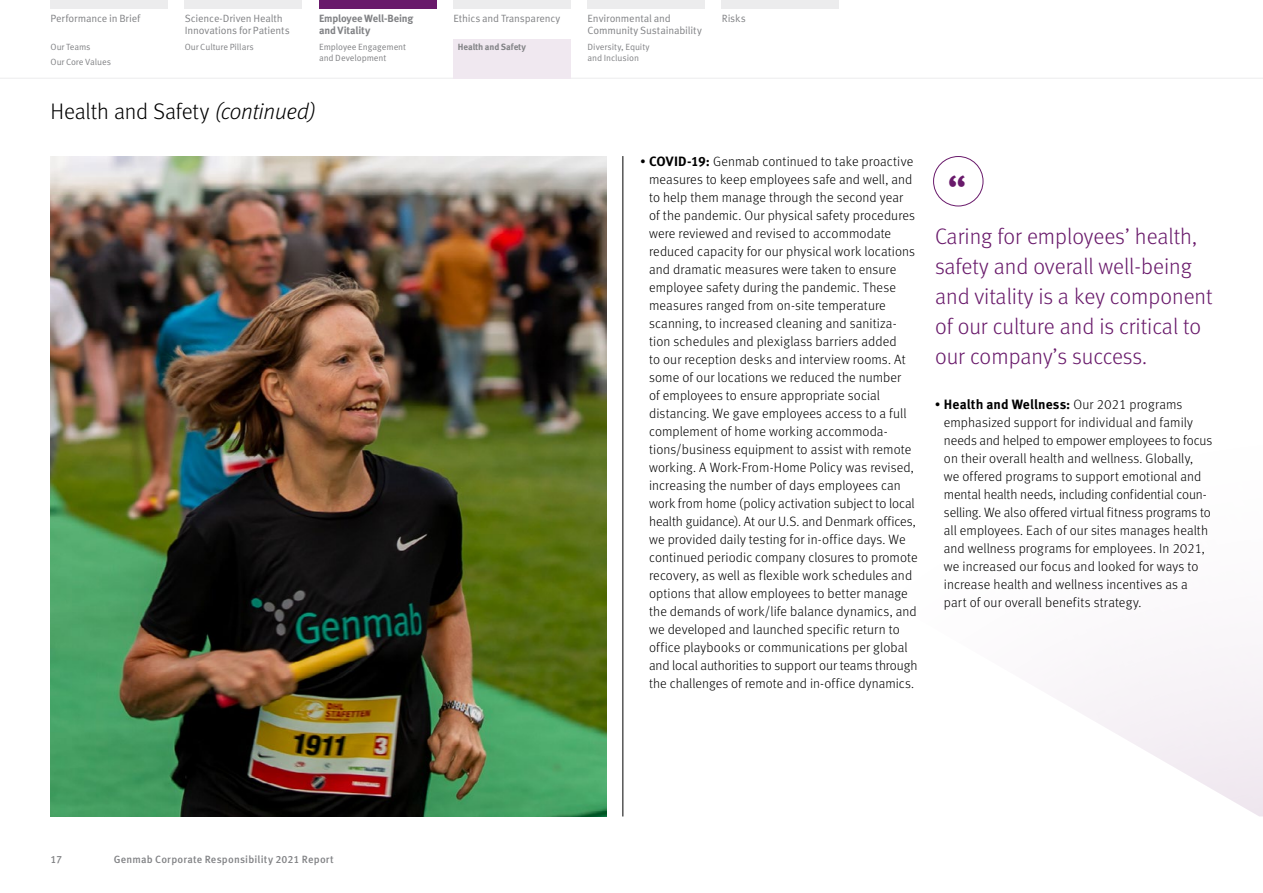
<style>
.page{position:relative;width:1263px;height:893px;background:#fff}
.page>*{position:absolute;margin:0;border:0;box-sizing:border-box;transform-origin:0 0}
.t1{font:500 40.05px "Meta Pro";color:#691a6b}
.t2{font:300 22.5px/30px "Meta Pro";color:#691a6b}
.t3{font:300 22.5px "Meta Pro";letter-spacing:-.01em;color:#000}
.t4{font:300 13.5px/18px "Meta Pro";letter-spacing:.005em;color:#000}
.t5{font:10.5px/12px "Meta Pro";letter-spacing:-.015em;color:#818285}
.t6{font:500 10.5px "Meta Pro";letter-spacing:.015em;color:#818285}
.NAV_Bar_1{font:700 10.5px/12px "Meta Pro";letter-spacing:-.015em;color:#818285}
.NAV_Bar_2{font:9px/10.5px "Meta Pro";letter-spacing:-.01em;color:#818285}
.NAV_Bar_2-2{font:700 9px "Meta Pro";letter-spacing:-.005em;color:#818285}
.s1{font-style:italic}
.s2{font-weight:700}
</style>
<div class="page">
<hr style="left:0;top:78px;width:1263px;height:1px;background:#ececed">
<svg style="left:1061px;top:652px;width:202px;height:164px"></svg>
<div style="left:722px;top:0;width:117px;height:9px;background:#ececed"></div>
<div style="left:453px;top:0;width:117px;height:9px;background:#ececed"></div>
<div style="left:588px;top:0;width:117px;height:9px;background:#ececed"></div>
<div style="left:185px;top:0;width:117px;height:9px;background:#ececed"></div>
<div style="left:51px;top:0;width:117px;height:9px;background:#ececed"></div>
<div style="left:453px;top:39px;width:117px;height:39px;background:#f0e8f0"></div>
<div style="left:319px;top:0;width:117px;height:9px;background:#691a6b"></div>
<div style="left:933px;top:156px;width:50px;height:50px;border:1px solid #691a6b;border-radius:50%"></div>
<hr style="left:623px;top:156px;width:1px;height:660px;background:#000">
<img style="left:51px;top:156px;width:555px;height:660px">
<p class="t5" style="left:51px;top:11px;width:91px">Performance in Brief</p>
<p class="NAV_Bar_2" style="left:51px;top:41px;width:42px">Our Teams</p>
<p class="NAV_Bar_2" style="left:51px;top:56px;width:62px">Our Core Values</p>
<p class="t5" style="left:185px;top:11px;width:106px">Science-Driven Health<br>Innovations for Patients</p>
<p class="NAV_Bar_1" style="left:319px;top:11px;width:96px">Employee Well-Being and Vitality</p>
<p class="t5" style="left:453px;top:11px;width:108px">Ethics and Transparency</p>
<p class="t5" style="left:588px;top:11px;width:85px">Environmental and</p>
<p class="t5" style="left:722px;top:11px;width:25px">Risks</p>
<p class="t5" style="left:588px;top:23px;width:116px">Community Sustainability</p>
<p class="NAV_Bar_2" style="left:185px;top:41px;width:70px">Our Culture Pillars</p>
<p class="NAV_Bar_2" style="left:319px;top:41px;width:89px">Employee Engagement and Development</p>
<p class="NAV_Bar_2-2" style="left:458px;top:40px;width:70px">Health and Safety</p>
<p class="NAV_Bar_2" style="left:588px;top:41px;width:64px">Diversity, Equity and Inclusion</p>
<h3 class="t3" style="left:51px;top:95px;width:267px">Health and Safety <span class="s1">(continued)</span></h3>
<p class="t4" style="left:649px;top:152px;width:270px;text-indent:-9px">• <span class="s2">COVID-19:</span> Genmab continued to take proactive measures to keep employees safe and well, and to help them manage through the second year<br>of the pandemic. Our physical safety procedures were reviewed and revised to accommodate reduced capacity for our physical work locations and dramatic measures were taken to ensure employee safety during the pandemic. These measures ranged from on-site temperature scanning, to increased cleaning and sanitiza&shy;tion schedules and plexiglass barriers added<br>to our reception desks and interview rooms. At some of our locations we reduced the number<br>of employees to ensure appropriate social distancing. We gave employees access to a full complement of home working accommoda&shy;tions/business equipment to assist with remote working. A Work-From-Home Policy was revised, increasing the number of days employees can work from home (policy activation subject to local health guidance). At our U.S. and Denmark offices, we provided daily testing for in-office days. We continued periodic company closures to promote recovery, as well as flexible work schedules and options that allow employees to better manage the demands of work/life balance dynamics, and we developed and launched specific return to office playbooks or communications per global and local authorities to support our teams through the challenges of remote and in-office dynamics.</p>
<p class="t1" style="left:947px;top:159px;width:21px">“</p>
<p class="t2" style="left:935px;top:220px;width:279px">Caring for employees’ health, safety and overall well-being and vitality is a key component of our culture and is critical to our company’s success.</p>
<p class="t4" style="left:944px;top:395px;width:270px;text-indent:-9px">• <span class="s2">Health and Wellness:</span> Our 2021 programs emphasized support for individual and family needs and helped to empower employees to focus on their overall health and wellness. Globally,<br>we offered programs to support emotional and mental health needs, including confidential coun&shy;selling. We also offered virtual fitness programs to all employees. Each of our sites manages health and wellness programs for employees. In 2021, we increased our focus and looked for ways to increase health and wellness incentives as a part of our overall benefits strategy.</p>
<p class="t6" style="left:51px;top:851px;width:13px">17</p>
<p class="t6" style="left:114px;top:851px;width:221px">Genmab Corporate Responsibility 2021 Report</p>
</div>
